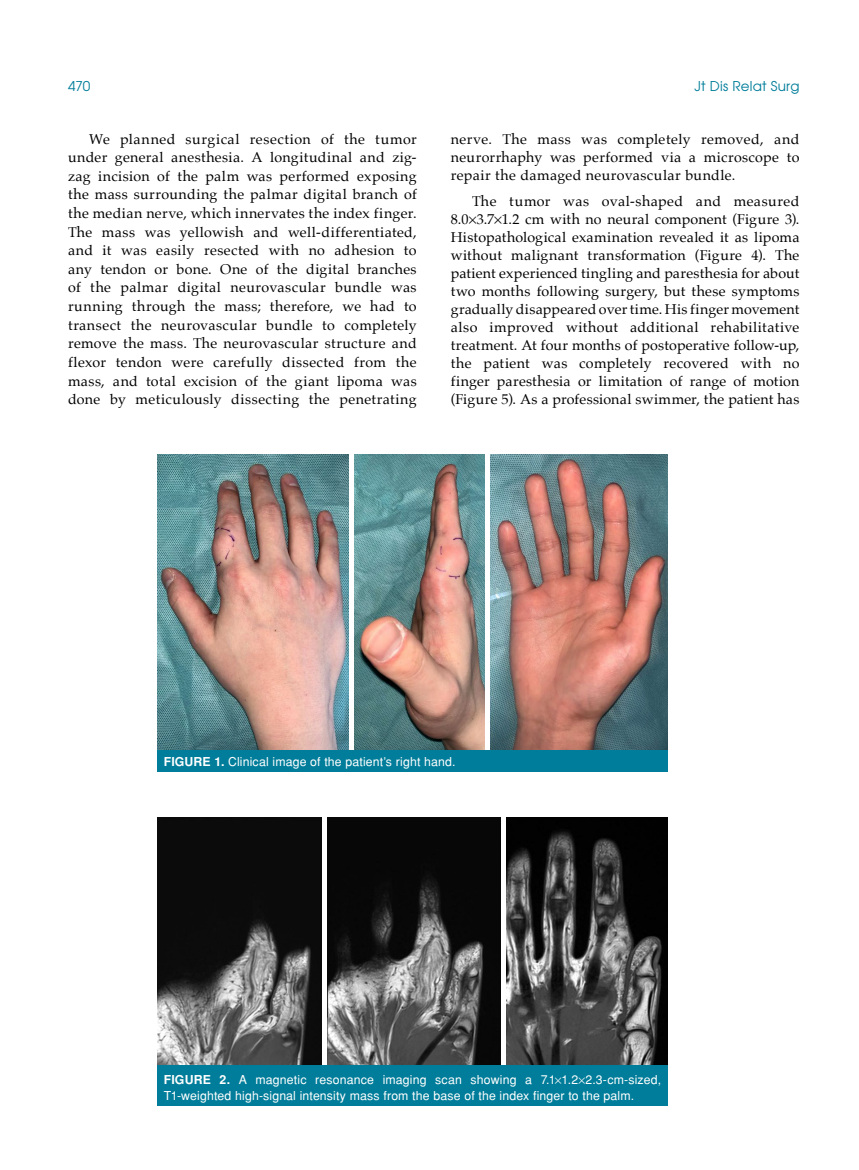
<style>
.page{position:relative;width:859px;height:1170px;background:#fff}
.page>*{position:absolute;margin:0;border:0;box-sizing:border-box;transform-origin:0 0}
.t1{font:14.25px/18.6px "Palatino";letter-spacing:.025em;color:#000;text-align:justify}
.t2{font:13.5px "Avant Garde Tr";letter-spacing:.015em;color:#007d9a}
.t3{font:12.3px/15.3px "Helvetica Normal Tr";letter-spacing:.01em;color:#fff}
.s1{font-family:"Helvetica Tr";font-weight:700}
</style>
<div class="page">
<img style="left:157px;top:454px;width:510px;height:296px">
<div style="left:349px;top:454px;width:5px;height:298px;background:#fff"></div>
<div style="left:485px;top:454px;width:5px;height:298px;background:#fff"></div>
<div style="left:157px;top:750px;width:511px;height:22px;background:#007d9a"></div>
<img style="left:157px;top:817px;width:510px;height:248px">
<hr style="left:323px;top:816px;width:4px;height:250px;background:#fff">
<div style="left:501px;top:816px;width:5px;height:250px;background:#fff"></div>
<div style="left:157px;top:1065px;width:511px;height:41px;background:#007d9a"></div>
<p class="t2" style="left:68px;top:77px;width:24px">470</p>
<p class="t2" style="left:694px;top:77px;width:106px">Jt Dis Relat Surg</p>
<p class="t1" style="left:68px;top:129px;width:350px;text-indent:21px">We planned surgical resection of the tumor under general anesthesia. A longitudinal and zig&shy;zag incision of the palm was performed exposing the mass surrounding the palmar digital branch of the median nerve, which innervates the index finger.<br>The mass was yellowish and well-differentiated, and it was easily resected with no adhesion to any tendon or bone. One of the digital branches of the palmar digital neurovascular bundle was running through the mass; therefore, we had to transect the neurovascular bundle to completely remove the mass. The neurovascular structure and flexor tendon were carefully dissected from the mass, and total excision of the giant lipoma was done by meticulously dissecting the penetrating</p>
<p class="t1" style="left:451px;top:130px;width:350px;line-height:18px">nerve. The mass was completely removed, and neurorrhaphy was performed via a microscope to repair the damaged neurovascular bundle.</p>
<p class="t1" style="left:451px;top:192px;width:350px;line-height:18px;text-indent:21px">The tumor was oval-shaped and measured 8.0 3.7 1.2 cm with no neural component (Figure 3).<br>Histopathological examination revealed it as lipoma without malignant transformation (Figure 4). The patient experienced tingling and paresthesia for about two months following surgery, but these symptoms gradually disappeared over time. His finger movement also improved without additional rehabilitative treatment. At four months of postoperative follow-up, the patient was completely recovered with no finger paresthesia or limitation of range of motion (Figure 5). As a professional swimmer, the patient has</p>
<p class="t3" style="left:164px;top:753px;width:293px"><span class="s1">FIGURE 1.</span> Clinical image of the patient’s right hand.</p>
<p class="t3" style="left:164px;top:1072px;width:499px"><span class="s1">FIGURE 2.</span> A magnetic resonance imaging scan showing a 7.1 1.2 2.3-cm-sized,<br>T1-weighted high-signal intensity mass from the base of the index finger to the palm.</p>
</div>
